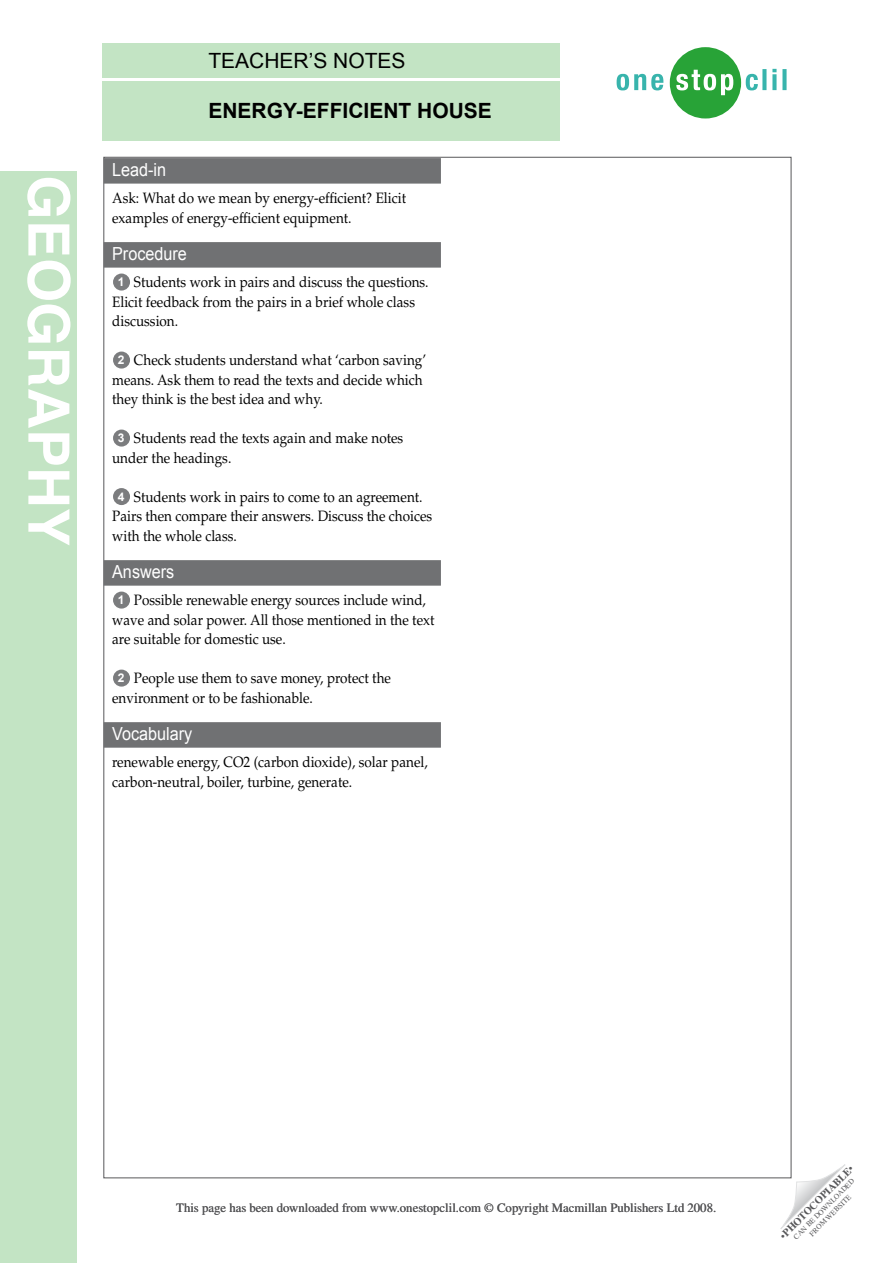
<style>
.page{position:relative;width:893px;height:1263px;background:#fff}
.page>*{position:absolute;margin:0;border:0;box-sizing:border-box;transform-origin:0 0}
.t1{font:700 57px "Helvetica";color:#fff}
.t2{font:700 21px "Arial";color:#000}
.t3{font:21px "Arial";color:#000}
.t4{font:18px "Arial";color:#fff;scale:.9 1}
.t5{font:15px/19.5px "Palatino LT Std";color:#000;scale:.9 1}
.t6{font:12.75px "Times LT Std";color:#58585a}
.t7{font:700 10.5px "Times LT Std";color:#58585a}
.t8{font:7.5px/9px "Times LT Std";color:#58585a;text-align:center}
.s1{font-family:"Arial";font-weight:700;font-size:12px;color:#fff}
.s2{font-weight:400}
</style>
<div class="page">
<svg style="left:780px;top:1164px;width:65px;height:65px"></svg>
<div style="left:670px;top:47px;width:71px;height:71px;background:#28a337;border-radius:50%"></div>
<svg style="left:617px;top:74px;width:46px;height:16px"></svg>
<svg style="left:676px;top:70px;width:57px;height:25px"></svg>
<svg style="left:746px;top:69px;width:41px;height:21px"></svg>
<div style="left:102px;top:44px;width:457px;height:34px;background:#c3e4c4"></div>
<div style="left:102px;top:81px;width:457px;height:59px;background:#c3e4c4"></div>
<div style="left:104px;top:158px;width:337px;height:26px;background:#707173"></div>
<div style="left:104px;top:242px;width:337px;height:26px;background:#707173"></div>
<div style="left:104px;top:560px;width:337px;height:26px;background:#707173"></div>
<div style="left:104px;top:722px;width:337px;height:26px;background:#707173"></div>
<div style="left:113px;top:274px;width:17px;height:17px;background:#7b7c7e;border-radius:50%"></div>
<div style="left:113px;top:352px;width:17px;height:17px;background:#7b7c7e;border-radius:50%"></div>
<div style="left:113px;top:430px;width:17px;height:17px;background:#7b7c7e;border-radius:50%"></div>
<div style="left:113px;top:488px;width:17px;height:17px;background:#7b7c7e;border-radius:50%"></div>
<div style="left:113px;top:592px;width:17px;height:17px;background:#7b7c7e;border-radius:50%"></div>
<div style="left:113px;top:670px;width:17px;height:17px;background:#7b7c7e;border-radius:50%"></div>
<div style="left:0;top:171px;width:77px;height:1092px;background:#c3e4c4"></div>
<h1 class="t1" style="left:100px;top:175px;width:372px;rotate:90deg">GEOGRAPHY</h1>
<h2 class="t3" style="left:208px;top:49px;width:199px">TEACHER’S NOTES</h2>
<h2 class="t2" style="left:208px;top:99px;width:285px">ENERGY-EFFICIENT HOUSE</h2>
<p class="t4" style="left:112px;top:160px;width:62px">Lead-in</p>
<p class="t5" style="left:112px;top:188px;width:328px">Ask: What do we mean by energy-efficient? Elicit examples of energy-efficient equipment.</p>
<p class="t4" style="left:112px;top:244px;width:85px">Procedure</p>
<p class="t5" style="left:112px;top:272px;width:353px;text-indent:6px"><span class="s1">1</span> Students work in pairs and discuss the questions.<br>Elicit feedback from the pairs in a brief whole class discussion.</p>
<p class="t5" style="left:112px;top:350px;width:350px;text-indent:6px"><span class="s1">2</span> Check students understand what ‘carbon saving’ means. Ask them to read the texts and decide which they think is the best idea and why.</p>
<p class="t5" style="left:112px;top:428px;width:325px;text-indent:6px"><span class="s1">3</span> Students read the texts again and make notes under the headings.</p>
<p class="t5" style="left:112px;top:487px;width:357px;text-indent:6px"><span class="s1">4</span> Students work in pairs to come to an agreement.<br>Pairs then compare their answers. Discuss the choices with the whole class.</p>
<p class="t4" style="left:112px;top:562px;width:71px">Answers</p>
<p class="t5" style="left:112px;top:590px;width:360px;text-indent:6px"><span class="s1">1</span> Possible renewable energy sources include wind, wave and solar power. All those mentioned in the text are suitable for domestic use.</p>
<p class="t5" style="left:112px;top:668px;width:311px;text-indent:6px"><span class="s1">2</span> People use them to save money, protect the environment or to be fashionable.</p>
<p class="t4" style="left:112px;top:724px;width:91px">Vocabulary</p>
<p class="t5" style="left:112px;top:752px;width:352px">renewable energy, CO2 (carbon dioxide), solar panel, carbon-neutral, boiler, turbine, generate.</p>
<p class="t6" style="left:176px;top:1200px;width:541px">This page has been downloaded from www.onestopclil.com © Copyright Macmillan Publishers Ltd 2008.</p>
<p class="t7" style="left:777px;top:1232px;width:101px;rotate:-45deg"><span class="s2">•</span>PHOTOCOPIABLE<span class="s2">•</span></p>
<p class="t8" style="left:791px;top:1235px;width:84px;rotate:-45deg">CAN BE DOWNLOADED<br>FROM WEBSITE</p>
</div>
